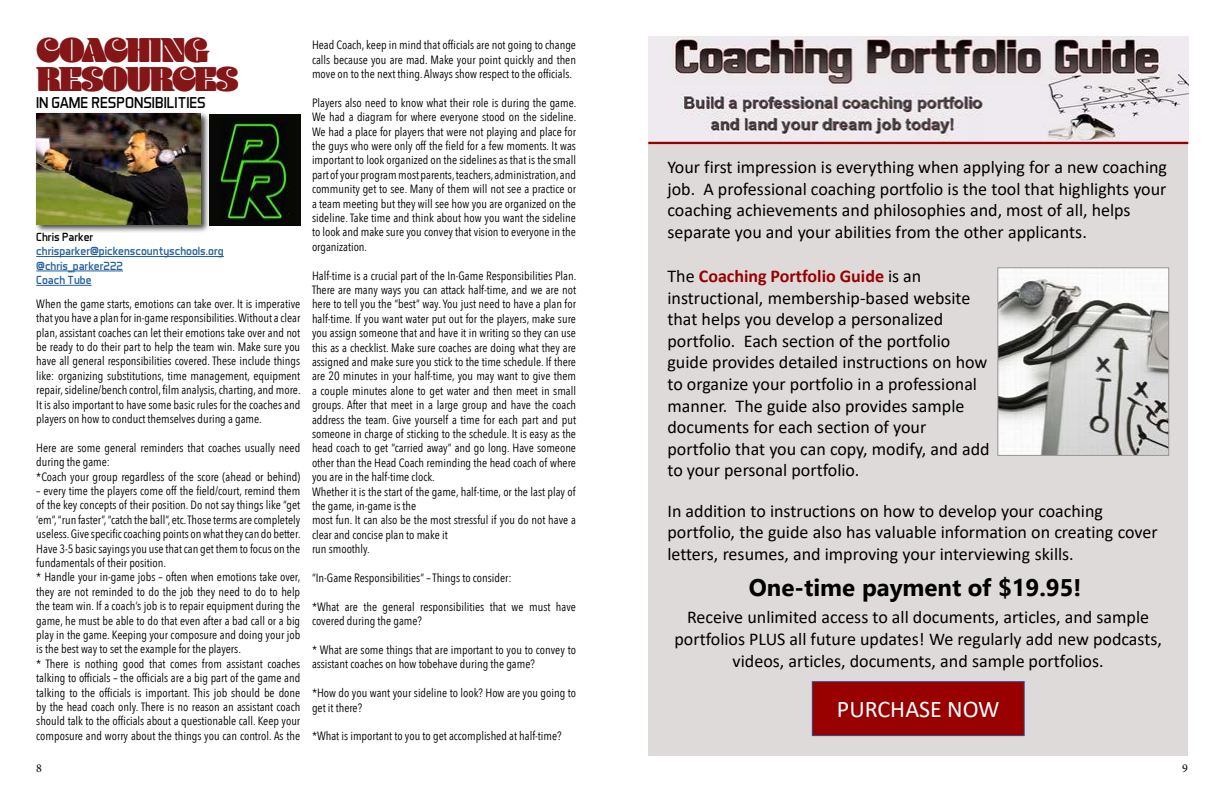
<style>
.page{position:relative;width:1224px;height:792px;background:#fff}
.page>*{position:absolute;margin:0;border:0;box-sizing:border-box;transform-origin:0 0}
.t1{font:900 36px/29px "Blenny";letter-spacing:-.06em;color:#841618}
.t2{font:700 24px "Leelawadee UI";color:#000}
.t3{font:24px "Calibri";color:#fff}
.t4{font:18px/21.6px "Calibri";color:#000}
.t5{font:16px "Aero Matics";color:#000}
.t6{font:12px/14.4px "Avenir Next Condensed";color:#000}
.t7{font:12px/14.4px "Aero Matics";color:#215e9e}
.t8{font:12px "Aero Matics";color:#000}
.t9{font:12px "Minion Pro";color:#000}
.s1{font-weight:700;color:#900}
</style>
<div class="page">
<hr style="left:36px;top:256px;width:188px;height:1px;background:#215e9e">
<hr style="left:36px;top:270px;width:87px;height:1px;background:#215e9e">
<hr style="left:36px;top:285px;width:56px;height:1px;background:#215e9e">
<div style="left:34px;top:111px;width:175px;height:122px;background:#000;opacity:.75"></div>
<img style="left:36px;top:114px;width:165px;height:110px">
<img style="left:209px;top:115px;width:91px;height:110px">
<div style="left:648px;top:36px;width:540px;height:720px;background:#dedada"></div>
<img style="left:648px;top:36px;width:540px;height:104px">
<img style="left:999px;top:269px;width:168px;height:185px">
<div style="left:997px;top:267px;width:172px;height:189px;border:1px solid #939597"></div>
<div style="left:812px;top:682px;width:212px;height:54px;background:#900"></div>
<div style="left:812px;top:681px;width:213px;height:55px;border:1px solid #2f528f"></div>
<hr style="left:648px;top:142px;width:540px;height:2px;background:#900">
<h1 class="t1" style="left:36px;top:35px;width:204px">COACHING<br>RESOURCES</h1>
<h3 class="t5" style="left:36px;top:93px;width:171px">IN GAME RESPONSIBILITIES</h3>
<p class="t8" style="left:36px;top:230px;width:59px">Chris Parker</p>
<p class="t7" style="left:36px;top:244px;width:189px">chrisparker@pickenscountyschools.org @chris_parker222<br>Coach Tube</p>
<p class="t6" style="left:36px;top:296px;width:266px;text-align:justify">When the game starts, emotions can take over. It is imperative that you have a plan for in-game responsibilities. Without a clear plan, assistant coaches can let their emotions take over and not be ready to do their part to help the team win. Make sure you have all general responsibilities covered. These include things like: organizing substitutions, time management, equipment repair, sideline/bench control, film analysis, charting, and more.<br>It is also important to have some basic rules for the coaches and players on how to conduct themselves during a game.</p>
<p class="t6" style="left:36px;top:440px;width:266px">Here are some general reminders that coaches usually need during the game:<br>*Coach your group regardless of the score (ahead or behind)</p>
<p class="t6" style="left:36px;top:483px;width:266px">– every time the players come off the field/court, remind them of the key concepts of their position. Do not say things like “get ‘em”, “run faster”, “catch the ball”, etc. Those terms are completely useless. Give specific coaching points on what they can do better.<br>Have 3-5 basic sayings you use that can get them to focus on the fundamentals of their position.<br>* Handle your in-game jobs – often when emotions take over, they are not reminded to do the job they need to do to help the team win. If a coach’s job is to repair equipment during the game, he must be able to do that even after a bad call or a big play in the game. Keeping your composure and doing your job is the best way to set the example for the players.<br>* There is nothing good that comes from assistant coaches talking to officials – the officials are a big part of the game and talking to the officials is important. This job should be done by the head coach only. There is no reason an assistant coach should talk to the officials about a questionable call. Keep your composure and worry about the things you can control. As the</p>
<p class="t6" style="left:312px;top:37px;width:266px;text-align:justify">Head Coach, keep in mind that officials are not going to change calls because you are mad. Make your point quickly and then move on to the next thing. Always show respect to the officials.</p>
<p class="t6" style="left:312px;top:95px;width:266px;text-align:justify">Players also need to know what their role is during the game.<br>We had a diagram for where everyone stood on the sideline.<br>We had a place for players that were not playing and place for the guys who were only off the field for a few moments. It was important to look organized on the sidelines as that is the small part of your program most parents, teachers, administration, and community get to see. Many of them will not see a practice or a team meeting but they will see how you are organized on the sideline. Take time and think about how you want the sideline to look and make sure you convey that vision to everyone in the organization.</p>
<p class="t6" style="left:312px;top:268px;width:266px">Half-time is a crucial part of the In-Game Responsibilities Plan.<br>There are many ways you can attack half-time, and we are not here to tell you the “best” way. You just need to have a plan for half-time. If you want water put out for the players, make sure you assign someone that and have it in writing so they can use this as a checklist. Make sure coaches are doing what they are assigned and make sure you stick to the time schedule. If there are 20 minutes in your half-time, you may want to give them a couple minutes alone to get water and then meet in small groups. After that meet in a large group and have the coach address the team. Give yourself a time for each part and put someone in charge of sticking to the schedule. It is easy as the head coach to get “carried away” and go long. Have someone other than the Head Coach reminding the head coach of where you are in the half-time clock.<br>Whether it is the start of the game, half-time, or the last play of the game, in-game is the<br>most fun. It can also be the most stressful if you do not have a clear and concise plan to make it<br>run smoothly.</p>
<p class="t6" style="left:312px;top:570px;width:201px">“In-Game Responsibilities” – Things to consider:</p>
<p class="t6" style="left:312px;top:599px;width:265px">*What are the general responsibilities that we must have covered during the game?</p>
<p class="t6" style="left:312px;top:642px;width:265px">* What are some things that are important to you to convey to assistant coaches on how tobehave during the game?</p>
<p class="t6" style="left:312px;top:685px;width:266px">*How do you want your sideline to look? How are you going to get it there?</p>
<p class="t6" style="left:312px;top:728px;width:251px">*What is important to you to get accomplished at half-time?</p>
<p class="t4" style="left:667px;top:156px;width:501px">Your first impression is everything when applying for a new coaching job. A professional coaching portfolio is the tool that highlights your coaching achievements and philosophies and, most of all, helps separate you and your abilities from the other applicants.</p>
<p class="t4" style="left:667px;top:265px;width:324px">The <span class="s1">Coaching Portfolio Guide</span> is an instructional, membership-based website that helps you develop a personalized portfolio. Each section of the portfolio guide provides detailed instructions on how to organize your portfolio in a professional manner. The guide also provides sample documents for each section of your portfolio that you can copy, modify, and add to your personal portfolio.</p>
<h3 class="t4" style="left:667px;top:499px;width:492px">In addition to instructions on how to develop your coaching portfolio, the guide also has valuable information on creating cover letters, resumes, and improving your interviewing skills.</h3>
<h2 class="t2" style="left:749px;top:570px;width:334px">One-time payment of $19.95!</h2>
<h3 class="t4" style="left:675px;top:606px;width:489px;text-align:center">Receive unlimited access to all documents, articles, and sample portfolios PLUS all future updates! We regularly add new podcasts, videos, articles, documents, and sample portfolios.</h3>
<h2 class="t3" style="left:837px;top:692px;width:164px">PURCHASE NOW</h2>
<p class="t9" style="left:36px;top:760px;width:7px">8</p>
<p class="t9" style="left:1182px;top:760px;width:7px">9</p>
</div>
